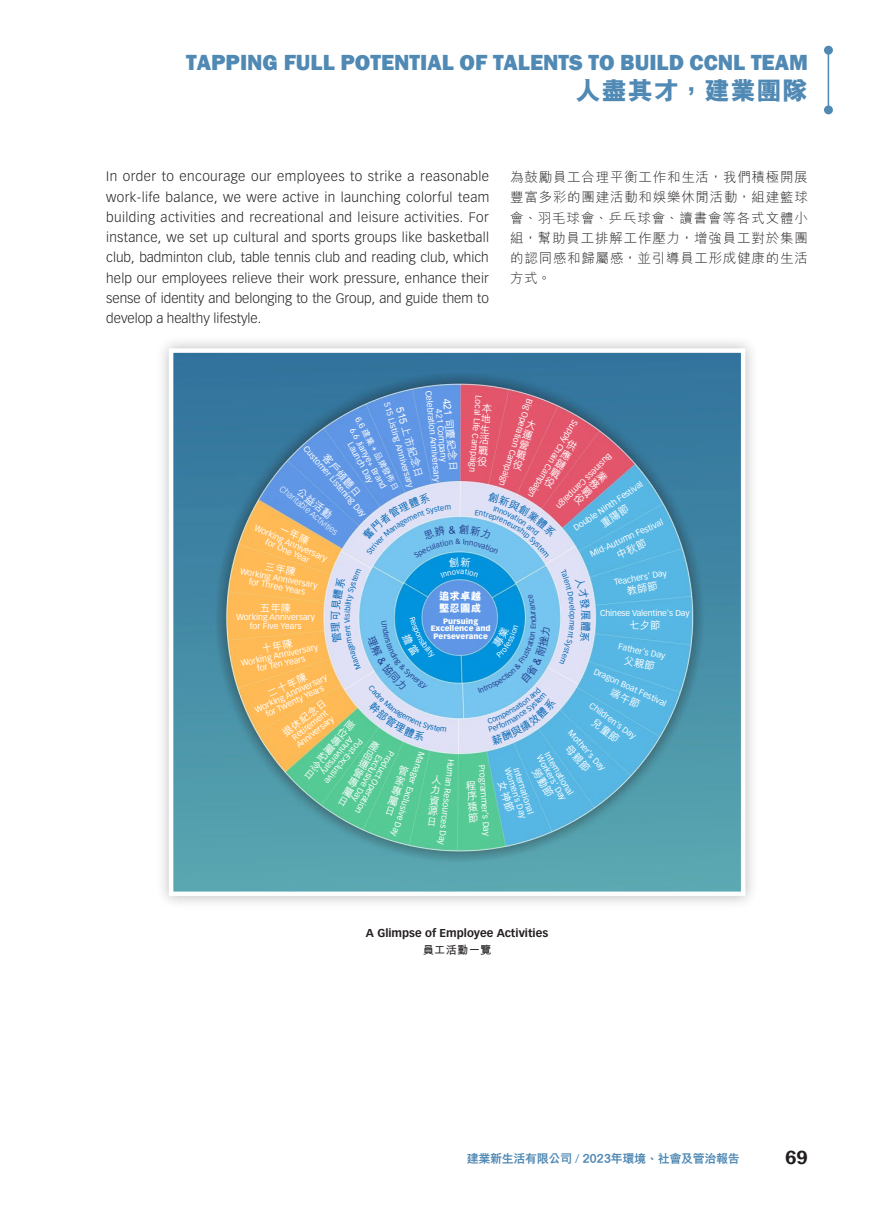
<style>
.page{position:relative;width:893px;height:1212px;background:#fff}
.page>*{position:absolute;margin:0;border:0;box-sizing:border-box;transform-origin:0 0}
.t1{font:800 25.5px "M Hei HK";letter-spacing:.02em;color:#5089b4}
.t2{font:800 22.5px "Franklin Gothic";color:#5089b4}
.t3{font:600 19.5px "Franklin Gothic";color:#231f20}
.t4{font:300 13.5px/20.2px "Vectora LT Std";color:#231f20;text-align:justify}
.t5{font:300 13.5px/20.2px "M Hei HK";letter-spacing:.06em;color:#231f20;text-align:justify}
.t6{font:800 12px "M Hei HK";letter-spacing:-.025em;color:#5089b4}
.t7{font:700 11.25px "Vectora LT Std";color:#231f20}
.t8{font:700 11.25px "M Hei HK";letter-spacing:.02em;color:#231f20}
.t9{font:500 10.5px/10.5px "M Hei HK";color:#fff;text-align:justify}
.t10{font:800 10.5px/12.8px "M Hei HK";color:#fff}
.t11{font:8.4px/8.4px "Vectora LT Std";color:#fff;text-align:center}
.t12{font:300 8.4px "Vectora LT Std";color:#fff}
.t13{font:500 8.4px "M Hei HK";color:#fff}
.t14{font:900 7.65px/7.6px "Vectora LT Std";color:#fff;text-align:center}
</style>
<div class="page">
<hr style="left:828px;top:50px;width:1px;height:61px;background:#5089b4">
<div style="left:824px;top:46px;width:9px;height:9px;background:#5089b4;border-radius:50%"></div>
<div style="left:824px;top:105px;width:9px;height:9px;background:#5089b4;border-radius:50%"></div>
<div style="left:156px;top:335px;width:603px;height:574px;background:#231f20;opacity:.3"></div>
<img style="left:174px;top:353px;width:566px;height:538px">
<div style="left:169px;top:348px;width:576px;height:548px;border:4px solid #fff"></div>
<svg style="left:281px;top:528px;width:29px;height:17px"></svg>
<svg style="left:265px;top:563px;width:31px;height:14px"></svg>
<svg style="left:262px;top:638px;width:31px;height:16px"></svg>
<svg style="left:331px;top:491px;width:327px;height:321px;background:#7abedc"></svg>
<h2 class="t2" style="left:186px;top:48px;width:623px">TAPPING FULL POTENTIAL OF TALENTS TO BUILD CCNL TEAM</h2>
<h1 class="t1" style="left:575px;top:78px;width:234px">人盡其才，建業團隊</h1>
<p class="t4" style="left:106px;top:167px;width:384px">In order to encourage our employees to strike a reasonable work-life balance, we were active in launching colorful team building activities and recreational and leisure activities. For instance, we set up cultural and sports groups like basketball club, badminton club, table tennis club and reading club, which help our employees relieve their work pressure, enhance their sense of identity and belonging to the Group, and guide them to develop a healthy lifestyle.</p>
<h3 class="t5" style="left:510px;top:167px;width:299px">為鼓勵員工合理平衡工作和生活，我們積極開展豐富多彩的團建活動和娛樂休閒活動，組建籃球會、羽毛球會、乒乓球會、讀書會等各式文體小組，幫助員工排解工作壓力，增強員工對於集團的認同感和歸屬感，並引導員工形成健康的生活方式。</h3>
<p class="t11" style="left:441px;top:390px;width:93px;rotate:85deg">421 Company<br>Celebration Anniversary</p>
<p class="t11" style="left:483px;top:396px;width:78px;rotate:95deg">Local Life Campaign</p>
<p class="t9" style="left:453px;top:398px;width:75px;rotate:85deg">421 司慶紀念日</p>
<p class="t11" style="left:534px;top:400px;width:92px;rotate:108deg">Big Operation Campaign</p>
<p class="t11" style="left:391px;top:401px;width:90px;rotate:74deg">515 Listing Anniversary</p>
<p class="t9" style="left:482px;top:402px;width:7px;rotate:5deg">本地生活戰役</p>
<p class="t9" style="left:405px;top:405px;width:75px;rotate:74deg">515 上市紀念日</p>
<p class="t13" style="left:363px;top:414px;width:84px;rotate:62deg">6.6 建業 + 品牌發佈日</p>
<p class="t9" style="left:528px;top:418px;width:7px;rotate:18deg">大運營戰役</p>
<p class="t11" style="left:579px;top:423px;width:90px;rotate:121deg">Supply Chain Campaign</p>
<p class="t11" style="left:356px;top:427px;width:69px;rotate:62deg">6.6 Jianye+ Brand<br>Launch Day</p>
<p class="t9" style="left:570px;top:438px;width:7px;rotate:31deg">供應鏈戰役</p>
<p class="t11" style="left:308px;top:444px;width:92px;rotate:49deg">Customer Listening Day</p>
<p class="t9" style="left:329px;top:451px;width:54px;rotate:49deg">客戶傾聽日</p>
<p class="t11" style="left:614px;top:458px;width:76px;rotate:135deg">Business Campaign</p>
<p class="t9" style="left:602px;top:469px;width:7px;rotate:45deg">業務戰役</p>
<p class="t11" style="left:572px;top:525px;width:83px;rotate:-34deg">Double Ninth Festival</p>
<p class="t12" style="left:284px;top:484px;width:74px;rotate:39deg">Charitable Activities</p>
<p class="t9" style="left:302px;top:485px;width:44px;rotate:39deg">公益活動</p>
<p class="t11" style="left:589px;top:550px;width:81px;rotate:-24deg">Mid-Autumn Festival</p>
<p class="t11" style="left:614px;top:578px;width:55px;rotate:-10deg">Teachers' Day</p>
<p class="t11" style="left:600px;top:609px;width:91px">Chinese Valentine's Day</p>
<p class="t9" style="left:629px;top:619px;width:33px">七夕節</p>
<p class="t11" style="left:619px;top:642px;width:49px;rotate:12deg">Father's Day</p>
<p class="t11" style="left:596px;top:668px;width:80px;rotate:24deg">Dragon Boat Festival</p>
<p class="t11" style="left:593px;top:701px;width:57px;rotate:36deg">Children's Day</p>
<p class="t11" style="left:257px;top:523px;width:80px;rotate:24deg">Working Anniversary</p>
<p class="t11" style="left:267px;top:537px;width:49px;rotate:24deg">for One Year</p>
<p class="t11" style="left:241px;top:567px;width:80px;rotate:11deg">Working Anniversary</p>
<p class="t11" style="left:250px;top:577px;width:59px;rotate:11deg">for Three Years</p>
<p class="t9" style="left:260px;top:602px;width:33px">五年陳</p>
<p class="t11" style="left:236px;top:613px;width:80px">Working Anniversary for Five Years</p>
<p class="t11" style="left:240px;top:659px;width:80px;rotate:-12deg">Working Anniversary for Ten Years</p>
<p class="t9" style="left:266px;top:689px;width:44px;rotate:-25deg">二十年陳</p>
<p class="t10" style="left:439px;top:589px;width:44px">追求卓越堅忍圖成</p>
<p class="t14" style="left:431px;top:617px;width:61px">Pursuing<br>Excellence and<br>Perseverance</p>
<p class="t11" style="left:254px;top:706px;width:80px;rotate:-25deg">Working Anniversary for Twenty Years</p>
<p class="t9" style="left:280px;top:729px;width:54px;rotate:-38deg">退休紀念日</p>
<p class="t11" style="left:290px;top:736px;width:47px;text-align:left;rotate:-38deg">Retirement<br>Anniversary</p>
<p class="t9" style="left:349px;top:717px;width:7px;rotate:39deg">崗位專屬紀念日</p>
<p class="t11" style="left:573px;top:729px;width:53px;rotate:48deg">Mother's Day</p>
<p class="t11" style="left:355px;top:741px;width:47px;rotate:129deg">Anniversary</p>
<p class="t11" style="left:364px;top:742px;width:57px;rotate:129deg">Post-Exclusive</p>
<p class="t9" style="left:372px;top:737px;width:7px;rotate:29deg">產品運營專屬日</p>
<p class="t11" style="left:395px;top:753px;width:72px;rotate:119deg">Product Operation<br>Exclusive Day</p>
<p class="t11" style="left:550px;top:750px;width:50px;rotate:60deg">International</p>
<p class="t11" style="left:426px;top:753px;width:90px;rotate:108deg">Manager Exclusive Day</p>
<p class="t11" style="left:542px;top:754px;width:52px;rotate:60deg">Workers' Day</p>
<p class="t11" style="left:455px;top:759px;width:88px;rotate:96deg">Human Resources Day</p>
<p class="t9" style="left:400px;top:763px;width:7px;rotate:19deg">管家專屬日</p>
<p class="t11" style="left:486px;top:764px;width:73px;rotate:86deg">Programmer's Day</p>
<p class="t11" style="left:520px;top:766px;width:50px;rotate:72deg">International</p>
<p class="t11" style="left:511px;top:767px;width:54px;rotate:72deg">Women’s Day</p>
<p class="t9" style="left:432px;top:773px;width:7px;rotate:7deg">人力資源日</p>
<p class="t9" style="left:466px;top:780px;width:7px;rotate:-4deg">程序猿節</p>
<h3 class="t7" style="left:366px;top:926px;width:184px">A Glimpse of Employee Activities</h3>
<h3 class="t8" style="left:423px;top:941px;width:70px">員工活動一覽</h3>
<h3 class="t6" style="left:467px;top:1153px;width:275px">建業新生活有限公司 / 2023年環境、社會及管治報告</h3>
<h3 class="t3" style="left:785px;top:1145px;width:24px">69</h3>
</div>
